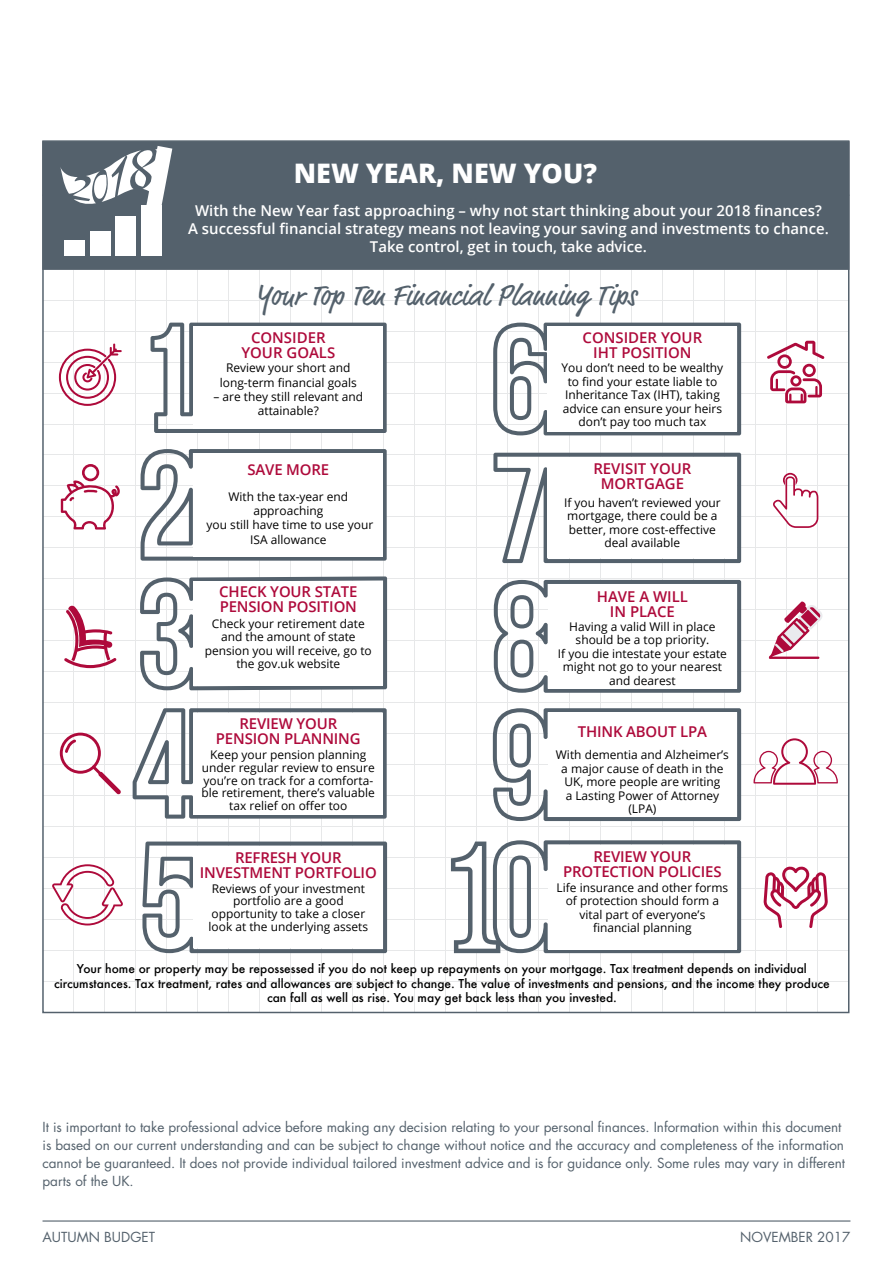
<style>
.page{position:relative;width:893px;height:1263px;background:#fff}
.page>*{position:absolute;margin:0;border:0;box-sizing:border-box;transform-origin:0 0}
.t1{font:29.85px "Market OT";color:#54616c}
.t2{font:800 26.85px "Open Sans";color:#fff}
.t3{font:600 15px/15px "Open Sans";letter-spacing:-.01em;color:#ae0a3b;text-align:center}
.t4{font:600 15px/18px "Open Sans";color:#fff;text-align:center}
.t5{font:13.5px/18px "Futura";letter-spacing:-.005em;color:#54616c}
.t6{font:12px/13.5px "Open Sans";color:#000;text-align:center}
.t7{font:500 12px/14.4px "Futura";color:#000;text-align:center}
</style>
<div class="page">
<hr style="left:43px;top:1220px;width:807px;height:1px;background:#54616c">
<hr style="left:74px;top:207px;width:1px;height:805px;background:#e7e8e9">
<hr style="left:105px;top:207px;width:1px;height:805px;background:#e7e8e9">
<hr style="left:135px;top:207px;width:1px;height:805px;background:#e7e8e9">
<hr style="left:166px;top:207px;width:1px;height:805px;background:#e7e8e9">
<hr style="left:197px;top:207px;width:1px;height:805px;background:#e7e8e9">
<hr style="left:228px;top:207px;width:1px;height:805px;background:#e7e8e9">
<hr style="left:259px;top:207px;width:1px;height:805px;background:#e7e8e9">
<hr style="left:290px;top:207px;width:1px;height:805px;background:#e7e8e9">
<hr style="left:321px;top:207px;width:1px;height:805px;background:#e7e8e9">
<hr style="left:352px;top:207px;width:1px;height:805px;background:#e7e8e9">
<hr style="left:383px;top:207px;width:1px;height:805px;background:#e7e8e9">
<hr style="left:414px;top:207px;width:1px;height:805px;background:#e7e8e9">
<hr style="left:445px;top:207px;width:1px;height:805px;background:#e7e8e9">
<hr style="left:476px;top:207px;width:1px;height:805px;background:#e7e8e9">
<hr style="left:507px;top:207px;width:1px;height:805px;background:#e7e8e9">
<hr style="left:538px;top:207px;width:1px;height:805px;background:#e7e8e9">
<hr style="left:569px;top:207px;width:1px;height:805px;background:#e7e8e9">
<hr style="left:600px;top:207px;width:1px;height:805px;background:#e7e8e9">
<hr style="left:631px;top:207px;width:1px;height:805px;background:#e7e8e9">
<hr style="left:662px;top:207px;width:1px;height:805px;background:#e7e8e9">
<hr style="left:693px;top:207px;width:1px;height:805px;background:#e7e8e9">
<hr style="left:724px;top:207px;width:1px;height:805px;background:#e7e8e9">
<hr style="left:755px;top:207px;width:1px;height:805px;background:#e7e8e9">
<hr style="left:786px;top:207px;width:1px;height:805px;background:#e7e8e9">
<hr style="left:817px;top:207px;width:1px;height:805px;background:#e7e8e9">
<hr style="left:43px;top:981px;width:805px;height:1px;background:#e7e8e9">
<hr style="left:43px;top:950px;width:805px;height:1px;background:#e7e8e9">
<hr style="left:43px;top:919px;width:805px;height:1px;background:#e7e8e9">
<hr style="left:43px;top:888px;width:805px;height:1px;background:#e7e8e9">
<hr style="left:43px;top:857px;width:805px;height:1px;background:#e7e8e9">
<hr style="left:43px;top:826px;width:805px;height:1px;background:#e7e8e9">
<hr style="left:43px;top:795px;width:805px;height:1px;background:#e7e8e9">
<hr style="left:43px;top:764px;width:805px;height:1px;background:#e7e8e9">
<hr style="left:43px;top:733px;width:805px;height:1px;background:#e7e8e9">
<hr style="left:43px;top:702px;width:805px;height:1px;background:#e7e8e9">
<hr style="left:43px;top:671px;width:805px;height:1px;background:#e7e8e9">
<hr style="left:43px;top:640px;width:805px;height:1px;background:#e7e8e9">
<hr style="left:43px;top:609px;width:805px;height:1px;background:#e7e8e9">
<hr style="left:43px;top:578px;width:805px;height:1px;background:#e7e8e9">
<hr style="left:43px;top:547px;width:805px;height:1px;background:#e7e8e9">
<hr style="left:43px;top:516px;width:805px;height:1px;background:#e7e8e9">
<hr style="left:43px;top:485px;width:805px;height:1px;background:#e7e8e9">
<hr style="left:43px;top:455px;width:805px;height:1px;background:#e7e8e9">
<hr style="left:43px;top:424px;width:805px;height:1px;background:#e7e8e9">
<hr style="left:43px;top:393px;width:805px;height:1px;background:#e7e8e9">
<hr style="left:43px;top:362px;width:805px;height:1px;background:#e7e8e9">
<hr style="left:43px;top:331px;width:805px;height:1px;background:#e7e8e9">
<hr style="left:43px;top:300px;width:805px;height:1px;background:#e7e8e9">
<svg style="left:493px;top:323px;width:248px;height:112px"></svg>
<svg style="left:151px;top:323px;width:236px;height:110px"></svg>
<div style="left:43px;top:142px;width:806px;height:53px;background:#54616c"></div>
<div style="left:42px;top:141px;width:807px;height:54px;border:1px solid #54616c"></div>
<svg style="left:59px;top:343px;width:63px;height:63px"></svg>
<div style="left:193px;top:326px;width:190px;height:103px;background:#fff"></div>
<div style="left:547px;top:326px;width:190px;height:105px;background:#fff"></div>
<svg style="left:493px;top:453px;width:248px;height:110px"></svg>
<svg style="left:141px;top:449px;width:246px;height:112px"></svg>
<div style="left:193px;top:453px;width:190px;height:104px;background:#fff"></div>
<div style="left:547px;top:457px;width:190px;height:101px;background:#fff"></div>
<svg style="left:61px;top:464px;width:59px;height:66px"></svg>
<svg style="left:773px;top:473px;width:45px;height:55px"></svg>
<svg style="left:494px;top:580px;width:247px;height:113px"></svg>
<svg style="left:140px;top:576px;width:247px;height:114px"></svg>
<div style="left:193px;top:582px;width:190px;height:104px;background:#fff"></div>
<div style="left:548px;top:584px;width:189px;height:105px;background:#fff"></div>
<svg style="left:64px;top:605px;width:53px;height:63px"></svg>
<svg style="left:769px;top:601px;width:53px;height:57px"></svg>
<hr style="left:769px;top:657px;width:50px;height:2px;background:#ae0a3b">
<svg style="left:493px;top:708px;width:248px;height:113px"></svg>
<svg style="left:133px;top:708px;width:254px;height:111px"></svg>
<div style="left:193px;top:713px;width:190px;height:101px;background:#fff"></div>
<div style="left:548px;top:712px;width:189px;height:105px;background:#fff"></div>
<svg style="left:60px;top:733px;width:61px;height:61px"></svg>
<svg style="left:753px;top:738px;width:85px;height:47px"></svg>
<div style="left:43px;top:196px;width:806px;height:73px;background:#54616c"></div>
<div style="left:42px;top:195px;width:807px;height:75px;border:1px solid #54616c"></div>
<div style="left:115px;top:216px;width:21px;height:40px;background:#fff"></div>
<div style="left:141px;top:205px;width:20px;height:51px;background:#fff"></div>
<div style="left:90px;top:231px;width:21px;height:25px;background:#fff"></div>
<div style="left:64px;top:240px;width:21px;height:16px;background:#fff"></div>
<svg style="left:60px;top:140px;width:122px;height:93px"></svg>
<svg style="left:767px;top:341px;width:57px;height:62px"></svg>
<svg style="left:142px;top:841px;width:245px;height:112px"></svg>
<svg style="left:451px;top:840px;width:290px;height:113px"></svg>
<div style="left:193px;top:847px;width:190px;height:101px;background:#fff"></div>
<div style="left:548px;top:845px;width:189px;height:105px;background:#fff"></div>
<svg style="left:52px;top:864px;width:71px;height:61px"></svg>
<svg style="left:763px;top:866px;width:65px;height:62px"></svg>
<h2 class="t2" style="left:294px;top:153px;width:305px">NEW YEAR, NEW YOU?</h2>
<p class="t4" style="left:188px;top:201px;width:642px">With the New Year fast approaching – why not start thinking about your 2018 finances?<br>A successful financial strategy means not leaving your saving and investments to chance.<br>Take control, get in touch, take advice.</p>
<h1 class="t1" style="left:256px;top:277px;width:382px">Your Top Ten Financial Planning Tips</h1>
<p class="t3" style="left:241px;top:330px;width:95px">CONSIDER<br>YOUR GOALS</p>
<p class="t6" style="left:220px;top:360px;width:139px;line-height:14.4px">Review your short and long-term financial goals</p>
<p class="t6" style="left:213px;top:389px;width:151px;line-height:14.4px">– are they still relevant and attainable?</p>
<p class="t3" style="left:247px;top:462px;width:83px">SAVE MORE</p>
<p class="t6" style="left:207px;top:489px;width:168px;line-height:14.4px">With the tax-year end approaching<br>you still have time to use your<br>ISA allowance</p>
<p class="t3" style="left:219px;top:584px;width:140px;text-align:left">CHECK YOUR STATE<br>PENSION POSITION</p>
<p class="t6" style="left:205px;top:616px;width:168px">Check your retirement date and the amount of state pension you will receive, go to the gov.uk website</p>
<p class="t3" style="left:216px;top:716px;width:146px">REVIEW YOUR<br>PENSION PLANNING</p>
<p class="t6" style="left:202px;top:748px;width:175px;line-height:12.8px">Keep your pension planning under regular review to ensure you’re on track for a comforta&shy;ble retirement, there’s valuable tax relief on offer too</p>
<p class="t3" style="left:583px;top:330px;width:121px">CONSIDER YOUR<br>IHT POSITION</p>
<p class="t6" style="left:562px;top:361px;width:163px">You don’t need to be wealthy to find your estate liable to<br>Inheritance Tax (IHT), taking advice can ensure your heirs don’t pay too much tax</p>
<p class="t3" style="left:593px;top:460px;width:100px">REVISIT YOUR<br>MORTGAGE</p>
<p class="t6" style="left:564px;top:496px;width:158px">If you haven’t reviewed your mortgage, there could be a better, more cost-effective deal available</p>
<p class="t3" style="left:597px;top:589px;width:93px">HAVE A WILL<br>IN PLACE</p>
<p class="t6" style="left:558px;top:619px;width:170px">Having a valid Will in place should be a top priority.<br>If you die intestate your estate might not go to your nearest and dearest</p>
<p class="t3" style="left:578px;top:724px;width:131px">THINK ABOUT LPA</p>
<p class="t6" style="left:556px;top:748px;width:175px">With dementia and Alzheimer’s a major cause of death in the<br>UK, more people are writing<br>a Lasting Power of Attorney (LPA)</p>
<p class="t3" style="left:563px;top:849px;width:160px">REVIEW YOUR<br>PROTECTION POLICIES</p>
<p class="t6" style="left:557px;top:880px;width:173px">Life insurance and other forms of protection should form a vital part of everyone’s financial planning</p>
<p class="t7" style="left:54px;top:961px;width:777px">Your home or property may be repossessed if you do not keep up repayments on your mortgage. Tax treatment depends on individual circumstances. Tax treatment, rates and allowances are subject to change. The value of investments and pensions, and the income they produce can fall as well as rise. You may get back less than you invested.</p>
<p class="t3" style="left:200px;top:850px;width:178px">REFRESH YOUR<br>INVESTMENT PORTFOLIO</p>
<p class="t6" style="left:209px;top:882px;width:161px;line-height:12.8px">Reviews of your investment portfolio are a good opportunity to take a closer look at the underlying assets</p>
<p class="t5" style="left:43px;top:1117px;width:804px">It is important to take professional advice before making any decision relating to your personal finances. Information within this document is based on our current understanding and can be subject to change without notice and the accuracy and completeness of the information cannot be guaranteed. It does not provide individual tailored investment advice and is for guidance only. Some rules may vary in different parts of the UK.</p>
<p class="t5" style="left:43px;top:1227px;width:114px">AUTUMN BUDGET</p>
<p class="t5" style="left:740px;top:1227px;width:112px">NOVEMBER 2017</p>
</div>
